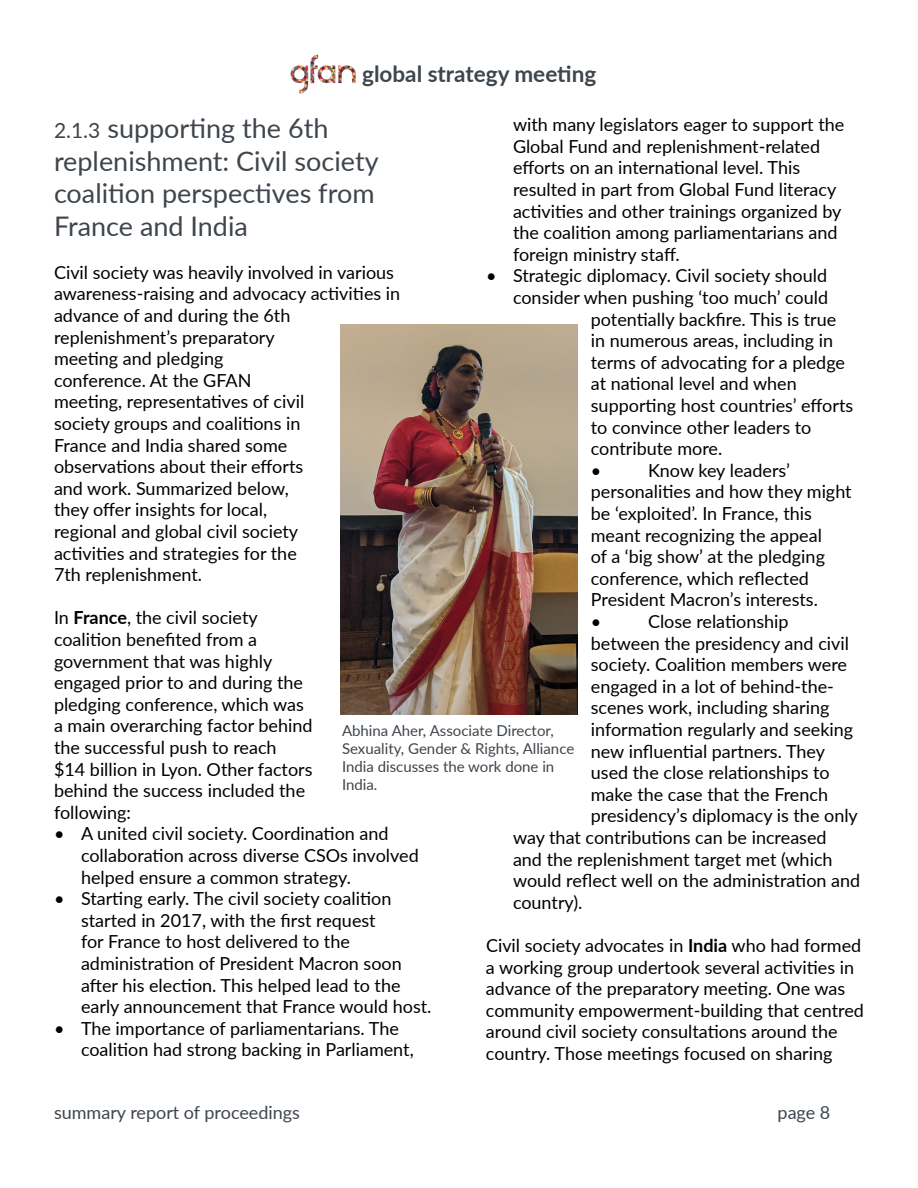
<style>
.page{position:relative;width:918px;height:1188px;background:#fff}
.page>*{position:absolute;margin:0;border:0;box-sizing:border-box;transform-origin:0 0}
.t1{font:27px/32.4px "Lato";color:#3e454c}
.t2{font:700 22.5px "Lato";color:#3e454c}
.t3{font:18px/21.6px "Lato";color:#000}
.t4{font:18px "Lato";color:#3e454c}
.t5{font:15px/18px "Lato";color:#3e454c}
.s1{font-size:21px}
.s2{font-weight:700}
</style>
<div class="page">
<img style="left:290px;top:54px;width:66px;height:40px">
<img style="left:341px;top:325px;width:236px;height:390px">
<p class="t2" style="left:362px;top:57px;width:236px">global strategy meeting</p>
<p class="t3" style="left:513px;top:113px;width:333px">with many legislators eager to support the Global Fund and replenishment-related efforts on an international level. This resulted in part from Global Fund literacy activities and other trainings organized by the coalition among parliamentarians and foreign ministry staff.</p>
<p class="t3" style="left:486px;top:264px;width:343px">• Strategic diplomacy. Civil society should</p>
<p class="t3" style="left:513px;top:286px;width:317px">consider when pushing ‘too much’ could</p>
<p class="t3" style="left:591px;top:307px;width:247px">potentially backfire. This is true</p>
<p class="t3" style="left:591px;top:329px;width:244px">in numerous areas, including in</p>
<p class="t3" style="left:591px;top:351px;width:256px">terms of advocating for a pledge</p>
<p class="t3" style="left:591px;top:372px;width:207px">at national level and when</p>
<p class="t3" style="left:591px;top:394px;width:264px">supporting host countries’ efforts</p>
<p class="t3" style="left:591px;top:415px;width:222px">to convince other leaders to</p>
<p class="t3" style="left:591px;top:437px;width:133px">contribute more.</p>
<p class="t3" style="left:591px;top:459px;width:12px">•</p>
<h1 class="t1" style="left:54px;top:111px;width:326px"><span class="s1">2.1.3</span> supporting the 6th replenishment: Civil society coalition perspectives from<br>France and India</h1>
<p class="t3" style="left:54px;top:261px;width:348px">Civil society was heavily involved in various awareness-raising and advocacy activities in advance of and during the 6th replenishment’s preparatory<br>meeting and pledging<br>conference. At the GFAN<br>meeting, representatives of civil<br>society groups and coalitions in<br>France and India shared some<br>observations about their efforts<br>and work. Summarized below,<br>they offer insights for local,<br>regional and global civil society<br>activities and strategies for the<br>7th replenishment.</p>
<p class="t3" style="left:54px;top:606px;width:260px">In <span class="s2">France</span>, the civil society coalition benefited from a government that was highly engaged prior to and during the pledging conference, which was a main overarching factor behind the successful push to reach<br>$14 billion in Lyon. Other factors behind the success included the following:</p>
<p class="t3" style="left:81px;top:822px;width:339px;text-indent:-27px">• A united civil society. Coordination and collaboration across diverse CSOs involved helped ensure a common strategy.</p>
<p class="t3" style="left:81px;top:887px;width:352px;text-indent:-27px">• Starting early. The civil society coalition started in 2017, with the first request<br>for France to host delivered to the administration of President Macron soon after his election. This helped lead to the early announcement that France would host.</p>
<p class="t3" style="left:81px;top:1017px;width:334px;text-indent:-27px">• The importance of parliamentarians. The coalition had strong backing in Parliament,</p>
<p class="t3" style="left:591px;top:459px;width:262px;text-indent:57px">Know key leaders’ personalities and how they might be ‘exploited’. In France, this meant recognizing the appeal<br>of a ‘big show’ at the pledging conference, which reflected<br>President Macron’s interests.<br>•</p>
<p class="t3" style="left:648px;top:610px;width:142px">Close relationship</p>
<p class="t3" style="left:591px;top:631px;width:260px">between the presidency and civil</p>
<p class="t3" style="left:591px;top:653px;width:258px">society. Coalition members were</p>
<p class="t3" style="left:591px;top:675px;width:245px">engaged in a lot of behind-the-</p>
<p class="t3" style="left:591px;top:696px;width:240px">scenes work, including sharing</p>
<p class="t3" style="left:591px;top:718px;width:264px">information regularly and seeking</p>
<p class="t3" style="left:591px;top:739px;width:236px">new influential partners. They</p>
<p class="t3" style="left:591px;top:761px;width:240px">used the close relationships to</p>
<p class="t3" style="left:591px;top:783px;width:239px">make the case that the French</p>
<p class="t3" style="left:591px;top:804px;width:269px">presidency’s diplomacy is the only</p>
<p class="t3" style="left:513px;top:826px;width:315px">way that contributions can be increased</p>
<p class="t3" style="left:513px;top:847px;width:321px">and the replenishment target met (which</p>
<p class="t3" style="left:513px;top:869px;width:349px">would reflect well on the administration and</p>
<p class="t3" style="left:513px;top:891px;width:71px">country).</p>
<p class="t3" style="left:486px;top:934px;width:379px">Civil society advocates in <span class="s2">India</span> who had formed a working group undertook several activities in advance of the preparatory meeting. One was community empowerment-building that centred around civil society consultations around the country. Those meetings focused on sharing</p>
<p class="t5" style="left:342px;top:721px;width:234px">Abhina Aher, Associate Director,<br>Sexuality, Gender &amp; Rights, Alliance<br>India discusses the work done in<br>India.</p>
<p class="t4" style="left:54px;top:1100px;width:248px">summary report of proceedings</p>
<p class="t4" style="left:778px;top:1100px;width:54px">page 8</p>
</div>
